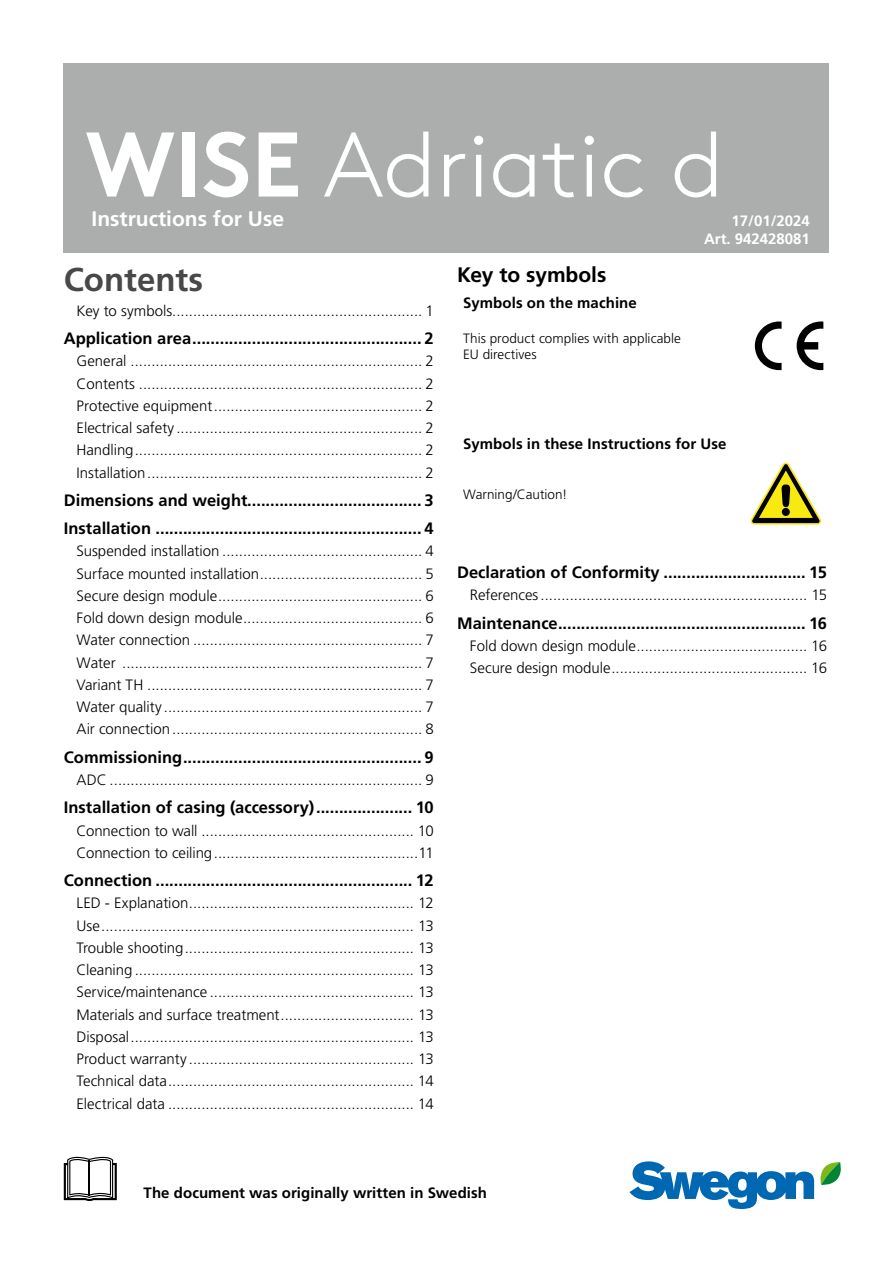
<style>
.page{position:relative;width:893px;height:1263px;background:#fff}
.page>*{position:absolute;margin:0;border:0;box-sizing:border-box;transform-origin:0 0}
.t1{font:300 91.5px "Swegon Brown";color:#fff}
.t2{font:700 33px "Frutiger LT Pro";color:#474847}
.t3{font:700 21px "Frutiger LT Pro";color:#fff}
.t4{font:700 21px "Frutiger LT Pro";letter-spacing:-.005em;color:#000}
.t5{font:700 16.5px/28.3px "Frutiger LT Pro";color:#000}
.t6{font:300 15px/22.2px "Frutiger LT Pro";color:#000;text-align:justify}
.t7{font:700 15px "Frutiger LT Pro";letter-spacing:.005em;color:#000}
.t8{font:700 15px/18px "Frutiger LT Pro";color:#fff;text-align:right}
.t9{font:300 13.5px/16.2px "Frutiger LT Pro";letter-spacing:.005em;color:#000}
.s1{font-weight:700}
</style>
<div class="page">
<div style="left:64px;top:64px;width:765px;height:189px;background:#acaeae"></div>
<svg style="left:629px;top:1161px;width:212px;height:48px"></svg>
<svg style="left:64px;top:1156px;width:53px;height:45px"></svg>
<svg style="left:755px;top:321px;width:27px;height:49px"></svg>
<svg style="left:797px;top:321px;width:26px;height:49px"></svg>
<svg style="left:751px;top:462px;width:70px;height:63px"></svg>
<h1 class="t1" style="left:85px;top:97px;width:640px"><span class="s1">WISE</span> Adriatic d</h1>
<h3 class="t3" style="left:92px;top:206px;width:194px">Instructions for Use</h3>
<p class="t8" style="left:704px;top:212px;width:107px">17/01/2024<br>Art. 942428081</p>
<h2 class="t2" style="left:64px;top:260px;width:141px">Contents</h2>
<p class="t6" style="left:77px;top:300px;width:359px">Key to symbols............................................................ 1</p>
<p class="t5" style="left:64px;top:324px;width:371px">Application area.................................................. 2</p>
<p class="t6" style="left:77px;top:350px;width:359px">General ...................................................................... 2<br>Contents .................................................................... 2<br>Protective equipment.................................................. 2<br>Electrical safety ........................................................... 2<br>Handling..................................................................... 2<br>Installation.................................................................. 2</p>
<p class="t5" style="left:64px;top:486px;width:371px">Dimensions and weight...................................... 3<br>Installation .......................................................... 4</p>
<p class="t6" style="left:77px;top:540px;width:359px">Suspended installation ................................................ 4<br>Surface mounted installation....................................... 5<br>Secure design module................................................. 6<br>Fold down design module........................................... 6<br>Water connection ....................................................... 7<br>Water ........................................................................ 7<br>Variant TH .................................................................. 7<br>Water quality .............................................................. 7<br>Air connection ............................................................ 8</p>
<p class="t5" style="left:64px;top:743px;width:371px">Commissioning.................................................... 9</p>
<p class="t6" style="left:77px;top:769px;width:359px">ADC ........................................................................... 9</p>
<p class="t5" style="left:64px;top:793px;width:371px">Installation of casing (accessory)..................... 10</p>
<p class="t6" style="left:77px;top:819px;width:359px">Connection to wall ................................................... 10<br>Connection to ceiling.................................................11</p>
<p class="t5" style="left:64px;top:866px;width:371px">Connection ........................................................ 12</p>
<p class="t6" style="left:77px;top:892px;width:359px">LED - Explanation...................................................... 12<br>Use........................................................................... 13<br>Trouble shooting....................................................... 13<br>Cleaning ................................................................... 13<br>Service/maintenance ................................................. 13<br>Materials and surface treatment................................ 13<br>Disposal.................................................................... 13<br>Product warranty ...................................................... 13<br>Technical data........................................................... 14<br>Electrical data ........................................................... 14</p>
<h3 class="t4" style="left:457px;top:263px;width:151px">Key to symbols</h3>
<p class="t7" style="left:463px;top:294px;width:175px">Symbols on the machine</p>
<p class="t9" style="left:463px;top:330px;width:219px">This product complies with applicable<br>EU directives</p>
<p class="t7" style="left:463px;top:435px;width:265px">Symbols in these Instructions for Use</p>
<p class="t9" style="left:463px;top:486px;width:106px">Warning/Caution!</p>
<p class="t5" style="left:457px;top:558px;width:371px">Declaration of Conformity ............................... 15</p>
<p class="t6" style="left:470px;top:584px;width:359px">References................................................................ 15</p>
<p class="t5" style="left:457px;top:609px;width:371px">Maintenance...................................................... 16</p>
<p class="t6" style="left:470px;top:635px;width:359px">Fold down design module......................................... 16<br>Secure design module............................................... 16</p>
<p class="t7" style="left:144px;top:1184px;width:345px">The document was originally written in Swedish</p>
</div>
